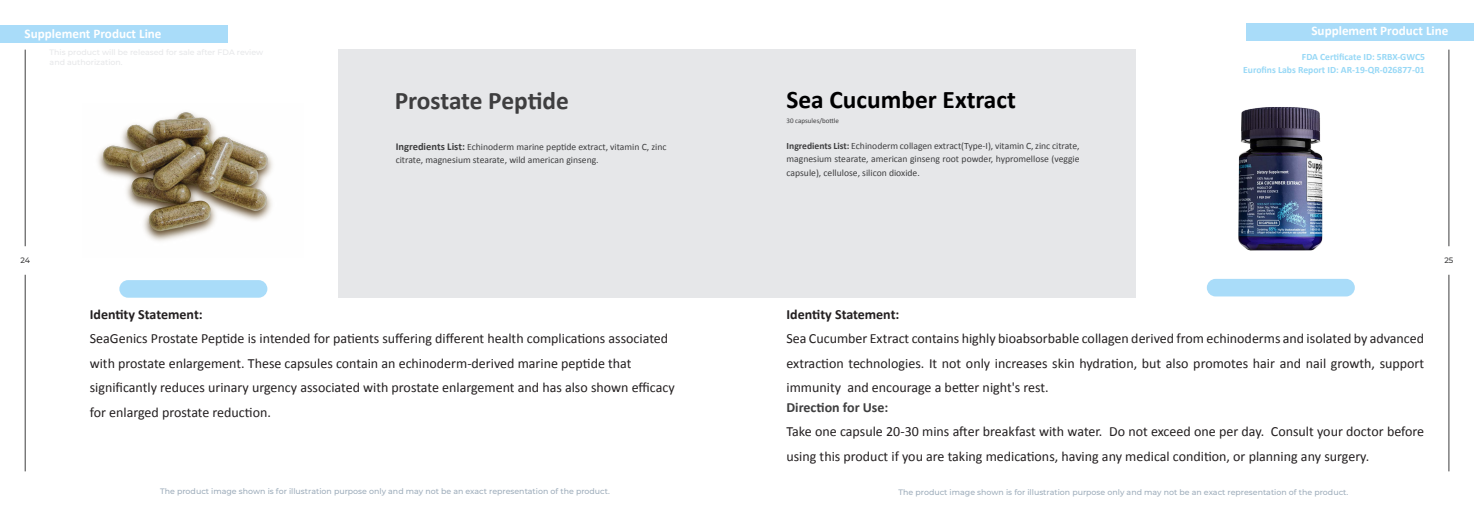
<style>
.page{position:relative;width:1474px;height:521px;background:#fff}
.page>*{position:absolute;margin:0;border:0;box-sizing:border-box;transform-origin:0 0}
.t1{font:700 25.38px "Calibri";color:#000001}
.t2{font:700 25.38px "Calibri";letter-spacing:-.01em;color:#3e3e3f}
.t3{font:14px/24.5px "Calibri";color:#231f20}
.t4{font:700 14px "Calibri";color:#231f20}
.t5{font:700 14px "Calibri";color:#3e3e3f}
.t6{font:700 13.12px "Calibri";color:#fff}
.t7{font:9.62px/13.1px "Calibri";color:#3e3e3f}
.t8{font:700 9.62px/12.9px "Calibri";color:#97d8f6;text-align:right}
.t9{font:500 7.88px "Montserrat";color:#9eadbb}
.t10{font:500 7.88px "Montserrat";color:#3e3e3f}
.t11{font:7px "Calibri";color:#3e3e3f}
.s1{font-weight:700;font-size:10.5px}
.s2{font-weight:700}
</style>
<div class="page">
<div style="left:338px;top:50px;width:399px;height:248px;background:#e6e7e9"></div>
<div style="left:1246px;top:23px;width:227px;height:17px;background:#a9dcf9"></div>
<div style="left:737px;top:50px;width:398px;height:248px;background:#e6e7e9"></div>
<img style="left:98px;top:112px;width:175px;height:129px">
<div style="left:0;top:25px;width:227px;height:18px;background:#a9dcf9"></div>
<div style="left:119px;top:280px;width:148px;height:18px;background:#a9dcf9;border-radius:9px"></div>
<div style="left:1206px;top:279px;width:148px;height:17px;background:#a9dcf9;border-radius:9px"></div>
<img style="left:1238px;top:107px;width:85px;height:144px">
<hr style="left:25px;top:50px;width:1px;height:196px;background:#3e3e3f">
<hr style="left:1448px;top:50px;width:1px;height:196px;background:#3e3e3f">
<hr style="left:25px;top:275px;width:1px;height:196px;background:#3e3e3f">
<hr style="left:1448px;top:275px;width:1px;height:196px;background:#3e3e3f">
<p class="t6" style="left:25px;top:24px;width:138px">Supplement Product Line</p>
<h1 class="t2" style="left:395px;top:82px;width:176px">Prostate Peptide</h1>
<p class="t7" style="left:396px;top:140px;width:272px"><span class="s1">Ingredients List:</span> Echinoderm marine peptide extract, vitamin C, zinc citrate, magnesium stearate, wild american ginseng.</p>
<h1 class="t1" style="left:786px;top:82px;width:231px">Sea Cucumber Extract</h1>
<p class="t11" style="left:786px;top:116px;width:54px">30 capsules/bottle</p>
<p class="t7" style="left:786px;top:139px;width:294px;text-align:justify"><span class="s2">Ingredients List:</span> Echinoderm collagen extract(Type-I), vitamin C, zinc citrate, magnesium stearate, american ginseng root powder, hypromellose (veggie capsule), cellulose, silicon dioxide.</p>
<p class="t6" style="left:1311px;top:21px;width:138px">Supplement Product Line</p>
<p class="t8" style="left:1243px;top:50px;width:183px">FDA Certificate ID: 5RBX-GWC5<br>Eurofins Labs Report ID: AR-19-QR-026877-01</p>
<p class="t10" style="left:20px;top:255px;width:11px">24</p>
<p class="t10" style="left:1444px;top:255px;width:11px">25</p>
<p class="t4" style="left:90px;top:304px;width:114px">Identity Statement:</p>
<p class="t3" style="left:90px;top:326px;width:586px">SeaGenics Prostate Peptide is intended for patients suffering different health complications associated with prostate enlargement. These capsules contain an echinoderm-derived marine peptide that significantly reduces urinary urgency associated with prostate enlargement and has also shown efficacy for enlarged prostate reduction.</p>
<p class="t9" style="left:160px;top:485px;width:451px">The product image shown is for illustration purpose only and may not be an exact representation of the product.</p>
<p class="t4" style="left:786px;top:304px;width:114px">Identity Statement:</p>
<p class="t3" style="left:786px;top:326px;width:639px;text-align:justify">Sea Cucumber Extract contains highly bioabsorbable collagen derived from echinoderms and isolated by advanced extraction technologies. It not only increases skin hydration, but also promotes hair and nail growth, support immunity and encourage a better night's rest.</p>
<p class="t5" style="left:786px;top:397px;width:103px">Direction for Use:</p>
<p class="t3" style="left:786px;top:419px;width:639px">Take one capsule 20-30 mins after breakfast with water. Do not exceed one per day. Consult your doctor before using this product if you are taking medications, having any medical condition, or planning any surgery.</p>
<p class="t9" style="left:898px;top:486px;width:451px">The product image shown is for illustration purpose only and may not be an exact representation of the product.</p>
</div>
